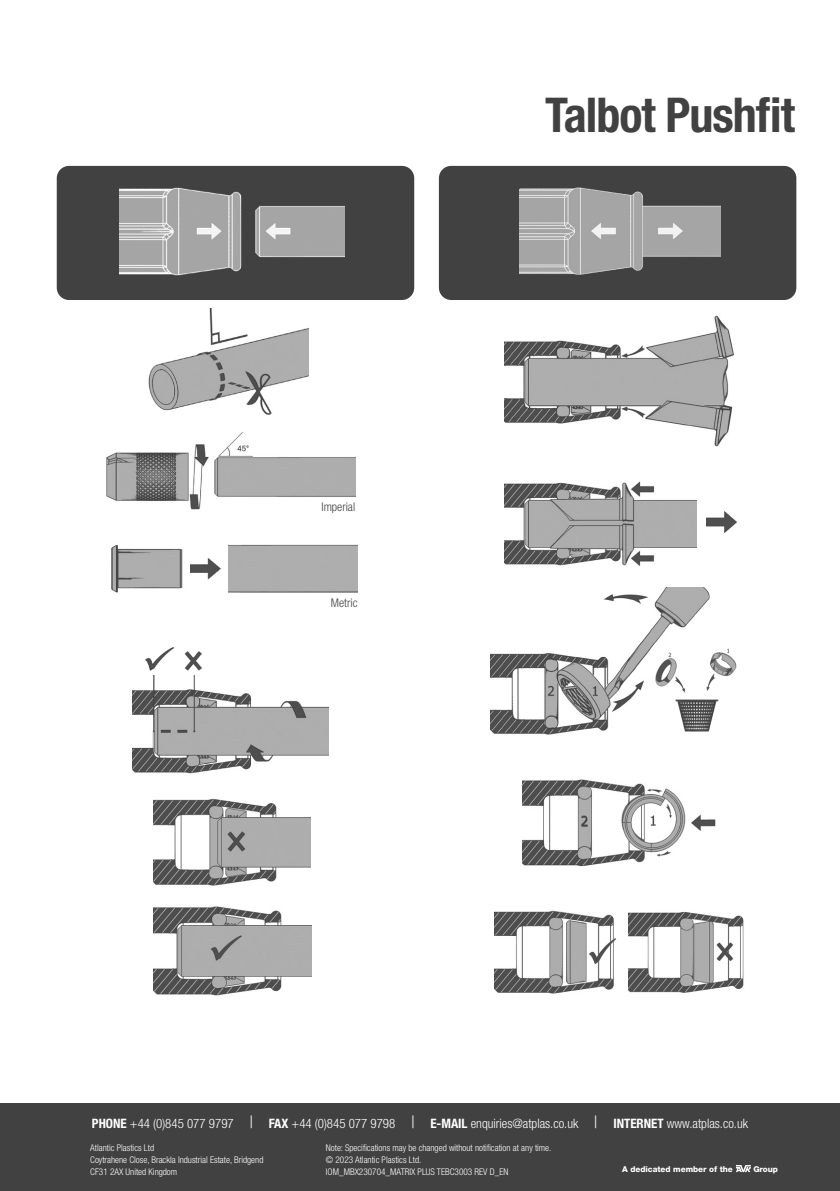
<style>
.page{position:relative;width:840px;height:1191px;background:#fff}
.page>*{position:absolute;margin:0;border:0;box-sizing:border-box;transform-origin:0 0}
.t1{font:700 condensed 48px "Helvetica Neue LT Pro";letter-spacing:-.02em;color:#414141}
.t2{font:300 condensed 13px "Helvetica Neue LT Pro";color:#fff}
.t3{font:300 condensed 12px "Helvetica Neue LT Pro";color:#414141}
.t4{font:300 condensed 9.2px "Helvetica Neue LT Pro";color:#fff}
.t5{font:800 8px "Helvetica Neue LT Pro";color:#fff}
.s1{font-weight:700}
.s2{font-size:17.2px}
</style>
<div class="page">
<img style="left:504px;top:481px;width:192px;height:85px">
<img style="left:706px;top:511px;width:31px;height:22px">
<div style="left:438px;top:166px;width:357px;height:134px;background:#414141;border-radius:12px"></div>
<div style="left:57px;top:166px;width:357px;height:134px;background:#414141;border-radius:12px"></div>
<img style="left:106px;top:444px;width:103px;height:66px">
<img style="left:214px;top:431px;width:141px;height:66px">
<img style="left:120px;top:187px;width:224px;height:89px">
<img style="left:490px;top:587px;width:220px;height:148px">
<img style="left:652px;top:646px;width:85px;height:86px">
<img style="left:519px;top:187px;width:200px;height:88px">
<img style="left:504px;top:315px;width:230px;height:132px">
<img style="left:494px;top:910px;width:123px;height:84px">
<img style="left:628px;top:911px;width:116px;height:82px">
<img style="left:522px;top:779px;width:194px;height:88px">
<img style="left:148px;top:309px;width:160px;height:106px">
<img style="left:153px;top:839px;width:158px;height:157px">
<img style="left:153px;top:798px;width:157px;height:95px">
<img style="left:111px;top:545px;width:110px;height:48px">
<img style="left:132px;top:676px;width:197px;height:98px">
<img style="left:145px;top:647px;width:57px;height:24px">
<div style="left:0;top:1103px;width:839px;height:88px;background:#414141"></div>
<svg style="left:735px;top:1165px;width:15px;height:7px"></svg>
<p class="t3" style="left:321px;top:499px;width:35px">Imperial</p>
<p class="t3" style="left:331px;top:596px;width:28px">Metric</p>
<p class="t1" style="left:545px;top:86px;width:251px">Talbot Pushfit</p>
<p class="t2" style="left:92px;top:1116px;width:657px"><span class="s1">PHONE</span> +44 (0)845 077 9797 <span class="s2">|</span> <span class="s1">FAX</span> +44 (0)845 077 9798 <span class="s2">|</span> <span class="s1">E-MAIL</span> enquiries@atplas.co.uk <span class="s2">|</span> <span class="s1">INTERNET</span> www.atplas.co.uk</p>
<p class="t5" style="left:621px;top:1164px;width:112px">A dedicated member of the</p>
<p class="t5" style="left:752px;top:1164px;width:26px">Group</p>
<p class="t4" style="left:326px;top:1142px;width:227px">Note: Specifications may be changed without notification at any time.</p>
<p class="t4" style="left:326px;top:1154px;width:97px">© 2023 Atlantic Plastics Ltd.</p>
<p class="t4" style="left:326px;top:1166px;width:184px">IOM_MBX230704_MATRIX PLUS TEBC3003 REV D_EN</p>
<p class="t4" style="left:90px;top:1142px;width:65px">Atlantic Plastics Ltd</p>
<p class="t4" style="left:90px;top:1154px;width:175px">Coytrahene Close, Brackla Industrial Estate, Bridgend</p>
<p class="t4" style="left:90px;top:1166px;width:88px">CF31 2AX United Kingdom</p>
</div>
